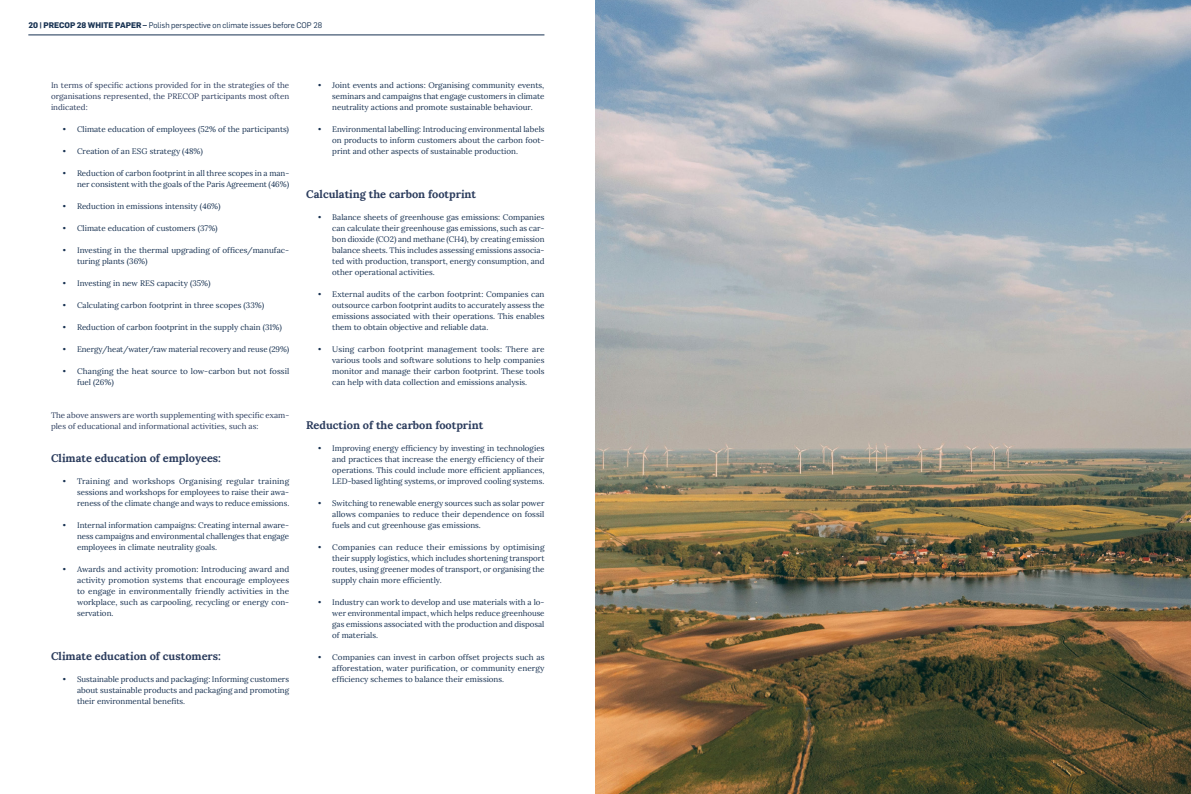
<style>
.page{position:relative;width:1191px;height:794px;background:#fff}
.page>*{position:absolute;margin:0;border:0;box-sizing:border-box;transform-origin:0 0}
.t1{font:700 11px "Lora";color:#2b3c5d}
.t2{font:8px/11px "Lora";color:#173151;text-align:justify}
.t3{font:8px/11px "Lora";color:#2b3c5d;text-align:justify}
.t4{font:8px "Flama";letter-spacing:-.005em;color:#173151}
.s1{font-weight:700}
</style>
<div class="page">
<hr style="left:28px;top:35px;width:516px;height:1px;background:#173151">
<img style="left:595px;top:0;width:596px;height:794px">
<p class="t4" style="left:28px;top:20px;width:295px"><span class="s1">20 | PRECOP 28 WHITE PAPER –</span> Polish perspective on climate issues before COP 28</p>
<p class="t3" style="left:51px;top:79px;width:240px">In terms of specific actions provided for in the strategies of the organisations represented, the PRECOP participants most often indicated:</p>
<p class="t2" style="left:63px;top:123px;width:228px">• Climate education of employees (52% of the participants)</p>
<p class="t2" style="left:63px;top:145px;width:142px">• Creation of an ESG strategy (48%)</p>
<p class="t2" style="left:63px;top:167px;width:228px;text-align:right">• Reduction of carbon footprint in all three scopes in a man&shy;ner consistent with the goals of the Paris Agreement (46%)</p>
<p class="t2" style="left:63px;top:200px;width:159px">• Reduction in emissions intensity (46%)</p>
<p class="t2" style="left:63px;top:222px;width:156px">• Climate education of customers (37%)</p>
<p class="t2" style="left:77px;top:244px;width:214px;text-indent:-14px">• Investing in the thermal upgrading of offices/manufac&shy;turing plants (36%)</p>
<p class="t2" style="left:63px;top:277px;width:149px">• Investing in new RES capacity (35%)</p>
<p class="t2" style="left:63px;top:299px;width:203px">• Calculating carbon footprint in three scopes (33%)</p>
<p class="t2" style="left:63px;top:321px;width:220px">• Reduction of carbon footprint in the supply chain (31%)</p>
<p class="t2" style="left:63px;top:343px;width:228px">• Energy/heat/water/raw material recovery and reuse (29%)</p>
<p class="t2" style="left:77px;top:365px;width:214px;text-indent:-14px">• Changing the heat source to low-carbon but not fossil fuel (26%)</p>
<p class="t3" style="left:51px;top:409px;width:240px">The above answers are worth supplementing with specific exam&shy;ples of educational and informational activities, such as:</p>
<h1 class="t1" style="left:51px;top:449px;width:171px">Climate education of employees:</h1>
<p class="t2" style="left:77px;top:475px;width:214px;text-indent:-14px">• Training and workshops Organising regular training sessions and workshops for employees to raise their awa&shy;reness of the climate change and ways to reduce emissions.</p>
<p class="t2" style="left:77px;top:519px;width:214px;text-indent:-14px">• Internal information campaigns: Creating internal aware&shy;ness campaigns and environmental challenges that engage employees in climate neutrality goals.</p>
<p class="t2" style="left:77px;top:563px;width:214px;text-indent:-14px">• Awards and activity promotion: Introducing award and activity promotion systems that encourage employees to engage in environmentally friendly activities in the workplace, such as carpooling, recycling or energy con&shy;servation.</p>
<h1 class="t1" style="left:51px;top:647px;width:171px">Climate education of customers:</h1>
<p class="t2" style="left:77px;top:673px;width:214px;text-indent:-14px">• Sustainable products and packaging: Informing customers about sustainable products and packaging and promoting their environmental benefits.</p>
<p class="t2" style="left:332px;top:79px;width:214px;text-indent:-14px">• Joint events and actions: Organising community events, seminars and campaigns that engage customers in climate neutrality actions and promote sustainable behaviour.</p>
<p class="t2" style="left:332px;top:123px;width:214px;text-indent:-14px">• Environmental labelling: Introducing environmental labels on products to inform customers about the carbon foot&shy;print and other aspects of sustainable production.</p>
<h1 class="t1" style="left:306px;top:185px;width:171px">Calculating the carbon footprint</h1>
<p class="t2" style="left:332px;top:211px;width:214px;text-indent:-14px">• Balance sheets of greenhouse gas emissions: Companies can calculate their greenhouse gas emissions, such as car&shy;bon dioxide (CO2) and methane (CH4), by creating emission balance sheets. This includes assessing emissions associa&shy;ted with production, transport, energy consumption, and other operational activities.</p>
<p class="t2" style="left:332px;top:288px;width:214px;text-indent:-14px">• External audits of the carbon footprint: Companies can outsource carbon footprint audits to accurately assess the emissions associated with their operations. This enables them to obtain objective and reliable data.</p>
<p class="t2" style="left:332px;top:343px;width:214px;text-indent:-14px">• Using carbon footprint management tools: There are various tools and software solutions to help companies monitor and manage their carbon footprint. These tools can help with data collection and emissions analysis.</p>
<h1 class="t1" style="left:306px;top:416px;width:178px">Reduction of the carbon footprint</h1>
<p class="t2" style="left:332px;top:442px;width:214px;text-indent:-14px">• Improving energy efficiency by investing in technologies and practices that increase the energy efficiency of their operations. This could include more efficient appliances, LED-based lighting systems, or improved cooling systems.</p>
<p class="t2" style="left:332px;top:497px;width:214px;text-indent:-14px">• Switching to renewable energy sources such as solar power allows companies to reduce their dependence on fossil fuels and cut greenhouse gas emissions.</p>
<p class="t2" style="left:332px;top:541px;width:214px;text-indent:-14px">• Companies can reduce their emissions by optimising their supply logistics, which includes shortening transport routes, using greener modes of transport, or organising the supply chain more efficiently.</p>
<p class="t2" style="left:332px;top:596px;width:214px;text-indent:-14px">• Industry can work to develop and use materials with a lo&shy;wer environmental impact, which helps reduce greenhouse gas emissions associated with the production and disposal of materials.</p>
<p class="t2" style="left:332px;top:651px;width:214px;text-indent:-14px">• Companies can invest in carbon offset projects such as afforestation, water purification, or community energy efficiency schemes to balance their emissions.</p>
</div>
